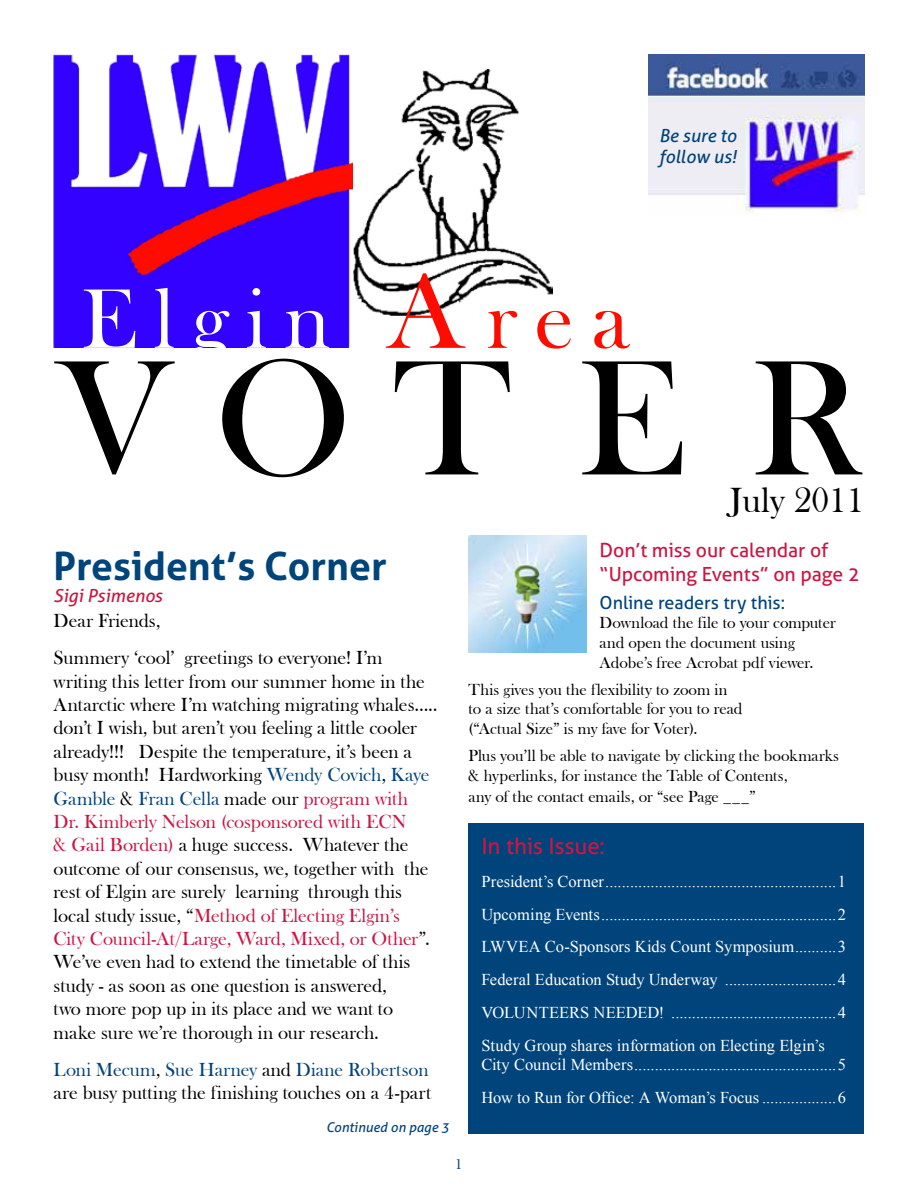
<style>
.page{position:relative;width:918px;height:1188px;background:#fff}
.page>*{position:absolute;margin:0;border:0;box-sizing:border-box;transform-origin:0 0}
.t1{font:169.5px "Bask Old Face";color:#000}
.t2{font:87.45px "Bask Old Face";letter-spacing:.2em;color:#fff}
.t3{font:700 39px "Aller";color:#00447c}
.t4{font:36px "Bask Old Face";color:#000}
.t5{font:22.5px "Aller";letter-spacing:-.01em;color:#cd1543}
.t6{font:19.5px/23.4px "Bask Old Face";letter-spacing:-.005em;color:#000}
.t7{font:19.5px/23.4px "Aller";letter-spacing:-.005em;color:#cd1543}
.t8{font:18px "Aller";letter-spacing:-.005em;color:#00447c}
.t9{font:italic 18px/21.6px "Aller";color:#00447c}
.t10{font:italic 18px "Aller";color:#cd1543}
.t11{font:16.5px/32.7px "Times New Roman";color:#fff;text-align:justify}
.t12{font:16.5px/19.8px "Bask Old Face";color:#000}
.t13{font:15px "Bask Old Face";color:#00447c}
.t14{font:italic 13.5px "Aller";color:#00447c}
.s1{font-size:111.75px;color:#fe0c00}
.s2{color:#fe0c00}
.s3{color:#00447c}
.s4{color:#cd1543}
</style>
<div class="page">
<img style="left:53px;top:54px;width:300px;height:294px">
<img style="left:353px;top:69px;width:200px;height:247px">
<div style="left:468px;top:824px;width:396px;height:310px;background:#00447c"></div>
<img style="left:649px;top:54px;width:216px;height:159px">
<img style="left:469px;top:535px;width:117px;height:118px">
<p class="t9" style="left:659px;top:125px;width:79px">Be sure to follow us!</p>
<h2 class="t2" style="left:82px;top:271px;width:549px">Elgin <span class="s1">A</span><span class="s2">rea</span></h2>
<h1 class="t1" style="left:57px;top:325px;width:806px">V O T E R</h1>
<h3 class="t4" style="left:730px;top:480px;width:136px">July 2011</h3>
<h3 class="t3" style="left:53px;top:542px;width:335px">President’s Corner</h3>
<p class="t10" style="left:53px;top:585px;width:110px">Sigi Psimenos</p>
<p class="t6" style="left:54px;top:603px;width:330px;line-height:36.9px">Dear Friends,<br>Summery ‘cool’ greetings to everyone! I’m</p>
<p class="t6" style="left:54px;top:670px;width:385px">writing this letter from our summer home in the Antarctic where I’m watching migrating whales..... don’t I wish, but aren’t you feeling a little cooler already!!! Despite the temperature, it’s been a busy month! Hardworking <span class="s3">Wendy Covich</span>, <span class="s3">Kaye Gamble</span> &amp; <span class="s3">Fran Cella</span> made our <span class="s4">program with Dr. Kimberly Nelson (cosponsored with ECN<br>&amp; Gail Borden)</span> a huge success. Whatever the outcome of our consensus, we, together with the rest of Elgin are surely learning through this local study issue, “<span class="s4">Method of Electing Elgin’s<br>City Council-At/Large, Ward, Mixed, or Other</span>”.<br>We’ve even had to extend the timetable of this study - as soon as one question is answered,<br>two more pop up in its place and we want to make sure we’re thorough in our research.</p>
<p class="t6" style="left:54px;top:1058px;width:379px"><span class="s3">Loni Mecum</span>, <span class="s3">Sue Harney</span> and <span class="s3">Diane Robertson </span>are busy putting the finishing touches on a 4-part</p>
<p class="t7" style="left:600px;top:539px;width:262px">Don’t miss our calendar of “Upcoming Events” on page 2</p>
<p class="t8" style="left:600px;top:591px;width:187px">Online readers try this:</p>
<p class="t12" style="left:600px;top:613px;width:238px">Download the file to your computer and open the document using<br>Adobe’s free Acrobat pdf viewer.</p>
<p class="t12" style="left:469px;top:680px;width:276px">This gives you the flexibility to zoom in to a size that’s comfortable for you to read (“Actual Size” is my fave for Voter).</p>
<p class="t12" style="left:469px;top:746px;width:372px">Plus you’ll be able to navigate by clicking the bookmarks &amp; hyperlinks, for instance the Table of Contents,</p>
<p class="t12" style="left:469px;top:787px;width:289px">any of the contact emails, or “see Page ___”</p>
<p class="t5" style="left:482px;top:832px;width:125px">In this Issue:</p>
<p class="t11" style="left:482px;top:865px;width:366px">President’s Corner........................................................1<br>Upcoming Events.........................................................2<br>LWVEA Co-Sponsors Kids Count Symposium..........3<br>Federal Education Study Underway ...........................4<br>VOLUNTEERS NEEDED! ........................................4<br>Study Group shares information on Electing Elgin’s</p>
<p class="t11" style="left:482px;top:1048px;width:366px">City Council Members.................................................5<br>How to Run for Office: A Woman’s Focus ..................6</p>
<p class="t14" style="left:326px;top:1119px;width:125px">Continued on page 3</p>
<p class="t13" style="left:455px;top:1156px;width:9px">1</p>
</div>
